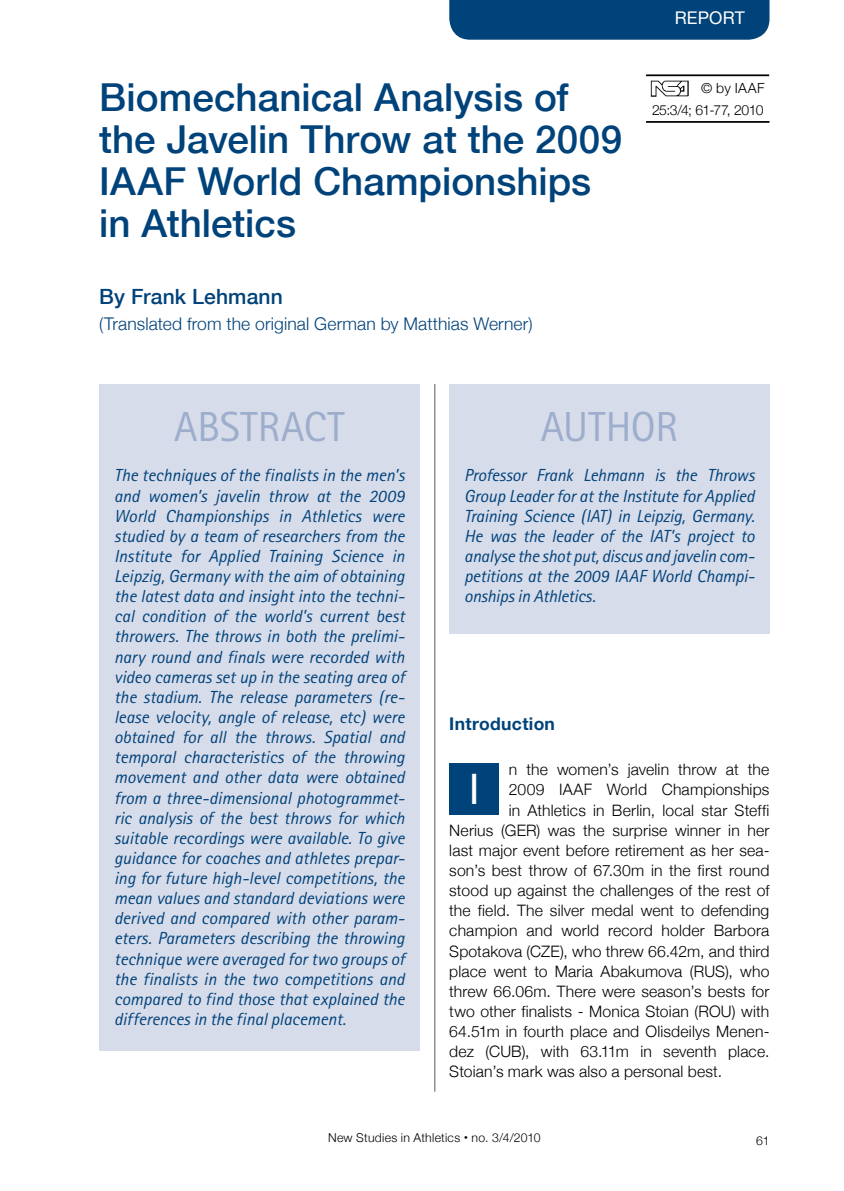
<style>
.page{position:relative;width:844px;height:1191px;background:#fff}
.page>*{position:absolute;margin:0;border:0;box-sizing:border-box;transform-origin:0 0}
.t1{font:42px "Rotis Sans Serif";color:#9dadcc}
.t2{font:42px "Helvetica Neue";color:#fff}
.t3{font:500 38.5px/42px "Helvetica Neue";color:#00427a}
.t4{font:500 21px "Helvetica Neue";letter-spacing:.005em;color:#00427a}
.t5{font:italic 17.5px/20.1px "Rotis Sans Serif";letter-spacing:-.005em;color:#00427a;text-align:justify}
.t6{font:300 17.5px "Helvetica Neue";letter-spacing:.01em;color:#00427a}
.t7{font:700 17.5px "Helvetica Neue";letter-spacing:.02em;color:#00427a}
.t8{font:17.5px "Helvetica Neue";letter-spacing:.01em;color:#fff}
.t9{font:300 15.75px "Helvetica Neue";letter-spacing:.01em;color:#000}
.t10{font:300 14px "Helvetica Neue";letter-spacing:-.04em;color:#000}
.t11{font:300 14px "Helvetica Neue";letter-spacing:-.02em;color:#000}
.t12{font:300 12.25px "Helvetica Neue";letter-spacing:.02em;color:#000}
.s1{font-weight:700;font-size:15.75px}
</style>
<div class="page">
<hr style="left:434px;top:74px;width:1px;height:1017px;background:#58595b">
<div style="left:449px;top:0;width:320px;height:40px;background:#00427a"></div>
<img style="left:650px;top:80px;width:39px;height:17px">
<hr style="left:646px;top:74px;width:123px;height:2px;background:#000">
<hr style="left:646px;top:121px;width:123px;height:2px;background:#000">
<div style="left:99px;top:384px;width:320px;height:667px;background:#d7dcea"></div>
<div style="left:449px;top:384px;width:320px;height:250px;background:#d7dcea"></div>
<div style="left:449px;top:763px;width:50px;height:52px;background:#00427a"></div>
<h2 class="t3" style="left:99px;top:76px;width:524px">Biomechanical Analysis of the Javelin Throw at the 2009<br>IAAF World Championships in Athletics</h2>
<p class="t4" style="left:99px;top:283px;width:185px">By Frank Lehmann</p>
<p class="t6" style="left:99px;top:313px;width:434px">(Translated from the original German by Matthias Werner)</p>
<p class="t8" style="left:674px;top:7px;width:72px">REPORT</p>
<p class="t11" style="left:701px;top:79px;width:65px">© by IAAF</p>
<p class="t10" style="left:651px;top:102px;width:113px">25:3/4; 61-77, 2010</p>
<h1 class="t1" style="left:174px;top:402px;width:172px">ABSTRACT</h1>
<p class="t5" style="left:114px;top:465px;width:292px">The techniques of the finalists in the men’s and women’s javelin throw at the 2009<br>World Championships in Athletics were studied by a team of researchers from the Institute for Applied Training Science in Leipzig, Germany with the aim of obtaining the latest data and insight into the techni&shy;cal condition of the world’s current best throwers. The throws in both the prelimi&shy;nary round and finals were recorded with video cameras set up in the seating area of the stadium. The release parameters (re&shy;lease velocity, angle of release, etc) were obtained for all the throws. Spatial and temporal characteristics of the throwing movement and other data were obtained from a three-dimensional photogrammet&shy;ric analysis of the best throws for which suitable recordings were available. To give guidance for coaches and athletes prepar&shy;ing for future high-level competitions, the mean values and standard deviations were derived and compared with other param&shy;eters. Parameters describing the throwing technique were averaged for two groups of the finalists in the two competitions and compared to find those that explained the differences in the final placement.</p>
<h1 class="t1" style="left:540px;top:402px;width:139px">AUTHOR</h1>
<p class="t5" style="left:464px;top:465px;width:292px">Professor Frank Lehmann is the Throws Group Leader for at the Institute for Applied Training Science (IAT) in Leipzig, Germany.<br>He was the leader of the IAT’s project to analyse the shot put, discus and javelin com&shy;petitions at the 2009 IAAF World Champi&shy;onships in Athletics.</p>
<p class="t7" style="left:449px;top:713px;width:107px">Introduction</p>
<p class="t9" style="left:508px;top:760px;width:262px">n the women’s javelin throw at the</p>
<p class="t9" style="left:508px;top:780px;width:262px">2009 IAAF World Championships</p>
<p class="t9" style="left:508px;top:800px;width:262px">in Athletics in Berlin, local star Steffi</p>
<p class="t9" style="left:449px;top:820px;width:321px">Nerius (GER) was the surprise winner in her</p>
<p class="t9" style="left:449px;top:840px;width:321px">last major event before retirement as her sea-</p>
<p class="t9" style="left:449px;top:860px;width:321px">son’s best throw of 67.30m in the first round</p>
<p class="t9" style="left:449px;top:881px;width:321px">stood up against the challenges of the rest of</p>
<p class="t9" style="left:449px;top:901px;width:321px">the field. The silver medal went to defending</p>
<p class="t9" style="left:449px;top:921px;width:321px">champion and world record holder Barbora</p>
<p class="t9" style="left:449px;top:941px;width:321px">Spotakova (CZE), who threw 66.42m, and third</p>
<p class="t9" style="left:449px;top:961px;width:321px">place went to Maria Abakumova (RUS), who</p>
<p class="t9" style="left:449px;top:981px;width:321px">threw 66.06m. There were season’s bests for</p>
<p class="t9" style="left:449px;top:1001px;width:321px">two other finalists - Monica Stoian (ROU) with</p>
<p class="t9" style="left:449px;top:1021px;width:321px">64.51m in fourth place and Olisdeilys Menen-</p>
<p class="t9" style="left:449px;top:1042px;width:321px">dez (CUB), with 63.11m in seventh place.</p>
<p class="t9" style="left:449px;top:1062px;width:274px">Stoian’s mark was also a personal best.</p>
<h1 class="t2" style="left:468px;top:763px;width:12px">I</h1>
<p class="t12" style="left:328px;top:1130px;width:214px">New Studies in Athletics <span class="s1">·</span> no. 3/4/2010</p>
<p class="t12" style="left:755px;top:1133px;width:15px">61</p>
</div>
